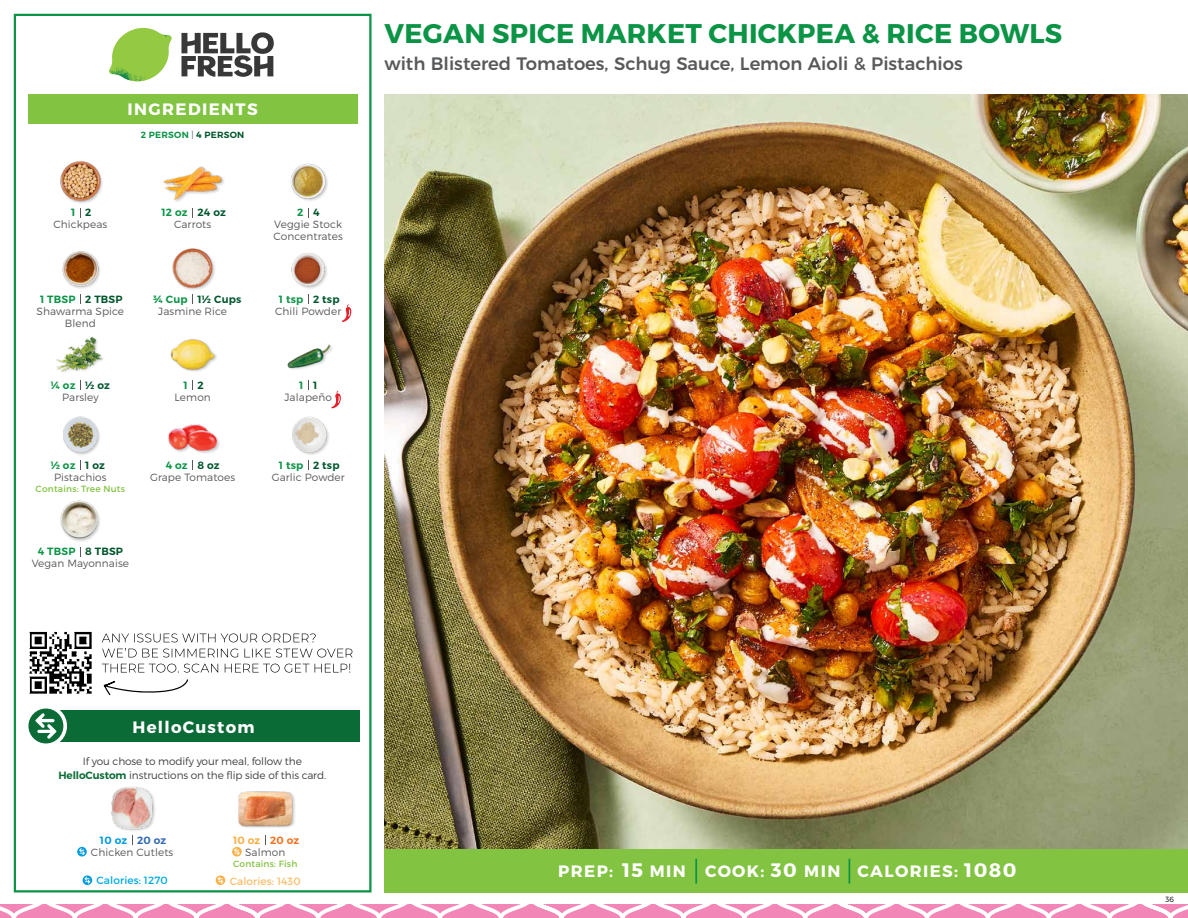
<style>
.page{position:relative;width:1188px;height:918px;background:#fff}
.page>*{position:absolute;margin:0;border:0;box-sizing:border-box;transform-origin:0 0}
.t1{font:700 27px "Montserrat";letter-spacing:.01em;color:#0b9446}
.t2{font:500 18px "Montserrat";color:#58595b}
.t3{font:700 16.5px "Montserrat";letter-spacing:.085em;color:#fff}
.t4{font:300 10.5px/12px "Montserrat";letter-spacing:.01em;color:#58595b;text-align:center}
.t5{font:300 10.5px/13.5px "Montserrat";letter-spacing:-.01em;color:#414042;text-align:center}
.t6{font:600 10.5px "Montserrat";letter-spacing:.02em;color:#00562c}
.t7{font:600 10.5px "Montserrat";letter-spacing:.02em;color:#0b9446}
.t8{font:10.5px "Montserrat";letter-spacing:.01em;color:#00a8e3}
.t9{font:10.5px "Montserrat";letter-spacing:.01em;color:#fabe6b}
.t10{font:600 10.5px "Montserrat";letter-spacing:.02em;color:#009bdf}
.t11{font:600 10.5px "Montserrat";letter-spacing:.02em;color:#f8af45}
.t12{font:9px "Montserrat";letter-spacing:.025em;color:#82c341}
.t13{font:600 9px "Montserrat";letter-spacing:.03em;color:#0b9446}
.t14{font:300 7.5px "Montserrat";color:#000}
.s1{font-weight:300;color:#58595b}
.s2{color:#00562c}
.s3{font-weight:600;color:#0b6b37}
.s4{color:#3069b3}
.s5{color:#f37121}
.s6{font-size:19.5px}
</style>
<div class="page">
<svg style="left:0;top:904px;width:1188px;height:14px"></svg>
<div style="left:384px;top:849px;width:804px;height:43px;background:#82c341"></div>
<svg style="left:181px;top:32px;width:93px;height:45px"></svg>
<svg style="left:114px;top:28px;width:55px;height:36px"></svg>
<img style="left:143px;top:28px;width:29px;height:24px">
<img style="left:112px;top:48px;width:54px;height:10px">
<img style="left:109px;top:52px;width:55px;height:30px">
<img style="left:142px;top:58px;width:24px;height:23px">
<div style="left:28px;top:94px;width:330px;height:30px;background:#82c341"></div>
<div style="left:14px;top:14px;width:358px;height:878px;border:2px solid #0b9446"></div>
<img style="left:384px;top:94px;width:804px;height:755px">
<img style="left:172px;top:248px;width:43px;height:42px">
<img style="left:291px;top:253px;width:36px;height:36px">
<div style="left:164px;top:167px;width:61px;height:36px;background:#000;opacity:.2"></div>
<img style="left:163px;top:166px;width:59px;height:36px">
<img style="left:290px;top:163px;width:38px;height:38px">
<img style="left:62px;top:251px;width:38px;height:38px">
<div style="left:60px;top:161px;width:44px;height:43px;background:#000;opacity:.2"></div>
<img style="left:60px;top:161px;width:44px;height:41px">
<img style="left:170px;top:339px;width:47px;height:33px">
<img style="left:287px;top:344px;width:46px;height:26px">
<img style="left:56px;top:336px;width:47px;height:36px">
<img style="left:168px;top:424px;width:52px;height:29px">
<img style="left:292px;top:416px;width:37px;height:39px">
<img style="left:63px;top:416px;width:37px;height:39px">
<img style="left:60px;top:500px;width:40px;height:41px">
<svg style="left:342px;top:304px;width:9px;height:18px"></svg>
<svg style="left:331px;top:391px;width:10px;height:17px"></svg>
<div style="left:33px;top:710px;width:327px;height:32px;background:#0b6b37"></div>
<svg style="left:25px;top:705px;width:42px;height:42px"></svg>
<div style="left:28px;top:709px;width:35px;height:34px;background:#0a6b37;border-radius:50%"></div>
<svg style="left:35px;top:713px;width:22px;height:26px"></svg>
<div style="left:111px;top:787px;width:46px;height:46px;background:#000;opacity:.2"></div>
<img style="left:111px;top:787px;width:46px;height:43px">
<svg style="left:77px;top:847px;width:10px;height:9px"></svg>
<svg style="left:79px;top:848px;width:6px;height:7px"></svg>
<svg style="left:83px;top:875px;width:9px;height:10px"></svg>
<svg style="left:84px;top:877px;width:6px;height:7px"></svg>
<img style="left:238px;top:791px;width:57px;height:37px">
<hr style="left:695px;top:859px;width:2px;height:25px;background:#0b9446">
<svg style="left:849px;top:859px;width:1px;height:25px"></svg>
<img style="left:29px;top:631px;width:63px;height:63px">
<svg style="left:104px;top:679px;width:84px;height:17px"></svg>
<svg style="left:102px;top:664px;width:248px;height:9px"></svg>
<svg style="left:102px;top:648px;width:251px;height:9px"></svg>
<svg style="left:102px;top:634px;width:214px;height:8px"></svg>
<svg style="left:232px;top:847px;width:10px;height:9px"></svg>
<svg style="left:234px;top:848px;width:6px;height:7px"></svg>
<svg style="left:216px;top:875px;width:9px;height:10px"></svg>
<svg style="left:218px;top:877px;width:5px;height:7px"></svg>
<h3 class="t3" style="left:128px;top:99px;width:132px">INGREDIENTS</h3>
<p class="t13" style="left:141px;top:129px;width:105px">2 PERSON <span class="s1">|</span> <span class="s2">4 PERSON</span></p>
<p class="t7" style="left:71px;top:206px;width:6px">1</p>
<p class="t6" style="left:85px;top:206px;width:8px">2</p>
<p class="t6" style="left:198px;top:206px;width:30px">24 oz</p>
<p class="t6" style="left:313px;top:206px;width:8px">4</p>
<p class="t7" style="left:162px;top:206px;width:28px">12 oz</p>
<p class="t7" style="left:297px;top:206px;width:8px">2</p>
<p class="t4" style="left:53px;top:218px;width:55px">Chickpeas</p>
<p class="t4" style="left:174px;top:218px;width:39px">Carrots</p>
<p class="t4" style="left:274px;top:218px;width:71px;text-align:left">Veggie Stock<br>Concentrates</p>
<p class="t7" style="left:40px;top:292px;width:37px">1 TBSP</p>
<p class="t6" style="left:85px;top:292px;width:39px">2 TBSP</p>
<p class="t6" style="left:198px;top:292px;width:45px">1½ Cups</p>
<p class="t6" style="left:313px;top:292px;width:28px">2 tsp</p>
<p class="t7" style="left:153px;top:292px;width:36px">¾ Cup</p>
<p class="t7" style="left:279px;top:292px;width:26px">1 tsp</p>
<p class="t4" style="left:37px;top:305px;width:89px">Shawarma Spice<br>Blend</p>
<p class="t4" style="left:158px;top:305px;width:70px">Jasmine Rice</p>
<p class="t4" style="left:275px;top:305px;width:68px">Chili Powder</p>
<p class="t7" style="left:51px;top:379px;width:26px">¼ oz</p>
<p class="t6" style="left:85px;top:379px;width:26px">½ oz</p>
<p class="t6" style="left:198px;top:379px;width:8px">2</p>
<p class="t6" style="left:313px;top:379px;width:6px">1</p>
<p class="t7" style="left:184px;top:379px;width:6px">1</p>
<p class="t7" style="left:299px;top:379px;width:6px">1</p>
<p class="t4" style="left:62px;top:391px;width:38px">Parsley</p>
<p class="t4" style="left:174px;top:391px;width:38px">Lemon</p>
<p class="t4" style="left:284px;top:391px;width:49px">Jalapeño</p>
<p class="t7" style="left:51px;top:459px;width:26px">½ oz</p>
<p class="t6" style="left:85px;top:459px;width:21px">1 oz</p>
<p class="t6" style="left:198px;top:459px;width:24px">8 oz</p>
<p class="t6" style="left:313px;top:459px;width:28px">2 tsp</p>
<p class="t7" style="left:166px;top:459px;width:24px">4 oz</p>
<p class="t7" style="left:279px;top:459px;width:26px">1 tsp</p>
<p class="t4" style="left:54px;top:471px;width:54px">Pistachios</p>
<p class="t12" style="left:36px;top:483px;width:91px">Contains: Tree Nuts</p>
<p class="t4" style="left:150px;top:471px;width:87px">Grape Tomatoes</p>
<p class="t4" style="left:272px;top:471px;width:75px">Garlic Powder</p>
<p class="t7" style="left:38px;top:545px;width:39px">4 TBSP</p>
<p class="t6" style="left:85px;top:545px;width:39px">8 TBSP</p>
<p class="t4" style="left:32px;top:557px;width:99px">Vegan Mayonnaise</p>
<h1 class="t1" style="left:385px;top:17px;width:679px">VEGAN SPICE MARKET CHICKPEA &amp; RICE BOWLS</h1>
<h2 class="t2" style="left:384px;top:49px;width:580px">with Blistered Tomatoes, Schug Sauce, Lemon Aioli &amp; Pistachios</h2>
<h3 class="t3" style="left:133px;top:717px;width:123px">HelloCustom</h3>
<p class="t5" style="left:58px;top:755px;width:269px">If you chose to modify your meal, follow the<br><span class="s3">HelloCustom</span> instructions on the flip side of this card.</p>
<p class="t10" style="left:100px;top:834px;width:68px">10 oz <span class="s4">20 oz</span></p>
<p class="t4" style="left:91px;top:846px;width:84px">Chicken Cutlets</p>
<p class="t8" style="left:97px;top:874px;width:73px">Calories: 1270</p>
<p class="t11" style="left:233px;top:834px;width:68px">10 oz <span class="s5">20 oz</span></p>
<p class="t4" style="left:245px;top:846px;width:42px">Salmon</p>
<p class="t12" style="left:233px;top:858px;width:66px">Contains: Fish</p>
<p class="t9" style="left:230px;top:874px;width:72px">Calories: 1430</p>
<h3 class="t3" style="left:558px;top:861px;width:460px">PREP: <span class="s6">15</span> MIN COOK: <span class="s6">30</span> MIN CALORIES: <span class="s6">1080</span></h3>
<p class="t14" style="left:1166px;top:895px;width:10px">36</p>
</div>
